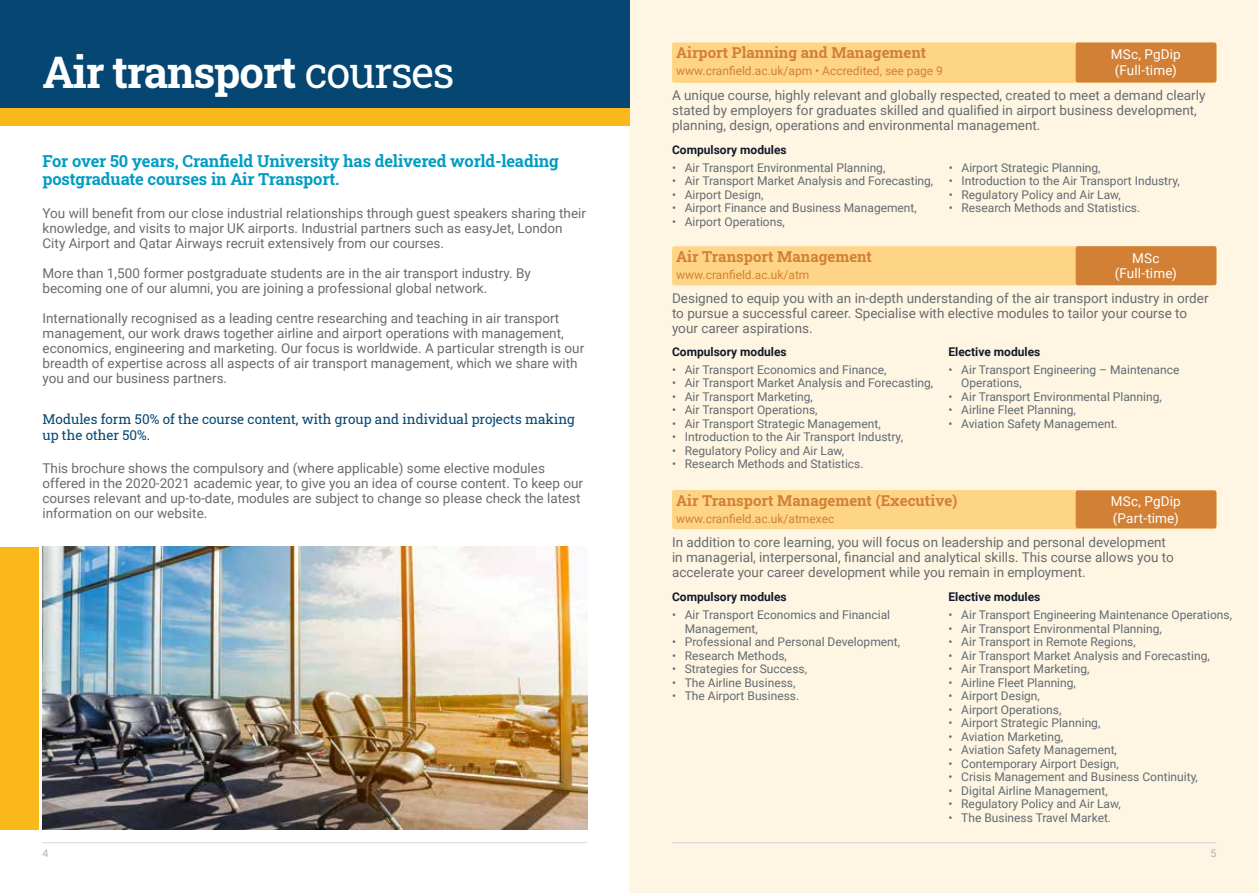
<style>
.page{position:relative;width:1259px;height:893px;background:#fff}
.page>*{position:absolute;margin:0;border:0;box-sizing:border-box;transform-origin:0 0}
.t1{font:700 43.5px "Roboto Slab";letter-spacing:-.03em;color:#fff}
.t2{font:700 16.5px/18px "Roboto Slab";letter-spacing:-.01em;color:#009dc3}
.t3{font:700 15px "Roboto Slab";color:#d28035}
.t4{font:13.5px/15px "Roboto";color:#676c6e}
.t5{font:13.5px/16.2px "Roboto Slab";color:#054772}
.t6{font:13.5px/15.8px "Roboto";letter-spacing:.01em;color:#fff}
.t7{font:12px/13.5px "Roboto";color:#616b71}
.t8{font:12px "Roboto";color:#d28035}
.t9{font:700 12px "Roboto";color:#111a2d}
.t10{font:10.5px "Roboto";color:#b1b0af}
.s1{font-weight:400}
</style>
<div class="page">
<div style="left:629px;top:0;width:630px;height:893px;background:#fff5e3"></div>
<div style="left:0;top:0;width:629px;height:115px;background:#054772"></div>
<div style="left:0;top:108px;width:629px;height:17px;background:#fbb81b"></div>
<div style="left:672px;top:43px;width:544px;height:40px;background:#fed587;border-radius:2px"></div>
<div style="left:1075px;top:43px;width:141px;height:39px;background:#d28035;border-radius:2px"></div>
<div style="left:672px;top:246px;width:544px;height:39px;background:#fed587;border-radius:2px"></div>
<div style="left:1075px;top:246px;width:141px;height:39px;background:#d28035;border-radius:2px"></div>
<div style="left:0;top:547px;width:39px;height:282px;background:#fbb81b"></div>
<img style="left:43px;top:547px;width:544px;height:282px">
<div style="left:672px;top:490px;width:544px;height:39px;background:#fed587;border-radius:2px"></div>
<div style="left:1075px;top:490px;width:141px;height:38px;background:#d28035;border-radius:2px"></div>
<hr style="left:43px;top:842px;width:544px;height:1px;background:#d3d6d8">
<hr style="left:672px;top:842px;width:544px;height:1px;background:#d3d6d8">
<h1 class="t1" style="left:43px;top:43px;width:413px">Air transport <span class="s1">courses</span></h1>
<p class="t2" style="left:43px;top:152px;width:518px">For over 50 years, Cranfield University has delivered world-leading postgraduate courses in Air Transport.</p>
<p class="t4" style="left:43px;top:205px;width:545px">You will benefit from our close industrial relationships through guest speakers sharing their knowledge, and visits to major UK airports. Industrial partners such as easyJet, London<br>City Airport and Qatar Airways recruit extensively from our courses.</p>
<p class="t4" style="left:43px;top:265px;width:490px">More than 1,500 former postgraduate students are in the air transport industry. By becoming one of our alumni, you are joining a professional global network.</p>
<p class="t4" style="left:43px;top:310px;width:543px">Internationally recognised as a leading centre researching and teaching in air transport management, our work draws together airline and airport operations with management, economics, engineering and marketing. Our focus is worldwide. A particular strength is our breadth of expertise across all aspects of air transport management, which we share with you and our business partners.</p>
<p class="t5" style="left:43px;top:411px;width:534px">Modules form 50% of the course content, with group and individual projects making up the other 50%.</p>
<p class="t4" style="left:43px;top:460px;width:542px">This brochure shows the compulsory and (where applicable) some elective modules offered in the 2020-2021 academic year, to give you an idea of course content. To keep our courses relevant and up-to-date, modules are subject to change so please check the latest information on our website.</p>
<p class="t3" style="left:676px;top:43px;width:251px">Airport Planning and Management</p>
<p class="t8" style="left:676px;top:63px;width:268px">www.cranfield.ac.uk/apm • Accredited, see page 9</p>
<p class="t4" style="left:672px;top:87px;width:535px">A unique course, highly relevant and globally respected, created to meet a demand clearly stated by employers for graduates skilled and qualified in airport business development, planning, design, operations and environmental management.</p>
<p class="t6" style="left:1110px;top:46px;width:72px">MSc, PgDip (Full-time)</p>
<p class="t9" style="left:672px;top:141px;width:116px">Compulsory modules</p>
<p class="t7" style="left:672px;top:160px;width:215px">• Air Transport Environmental Planning,</p>
<p class="t7" style="left:672px;top:174px;width:263px">• Air Transport Market Analysis and Forecasting,</p>
<p class="t7" style="left:672px;top:187px;width:93px">• Airport Design,</p>
<p class="t7" style="left:672px;top:201px;width:246px">• Airport Finance and Business Management,</p>
<p class="t7" style="left:672px;top:214px;width:114px">• Airport Operations,</p>
<p class="t7" style="left:948px;top:160px;width:153px">• Airport Strategic Planning,</p>
<p class="t7" style="left:948px;top:174px;width:232px">• Introduction to the Air Transport Industry,</p>
<p class="t7" style="left:948px;top:187px;width:174px">• Regulatory Policy and Air Law,</p>
<p class="t7" style="left:948px;top:201px;width:193px">• Research Methods and Statistics.</p>
<p class="t3" style="left:676px;top:246px;width:197px">Air Transport Management</p>
<p class="t8" style="left:676px;top:266px;width:135px">www.cranfield.ac.uk/atm</p>
<p class="t4" style="left:672px;top:291px;width:538px">Designed to equip you with an in-depth understanding of the air transport industry in order to pursue a successful career. Specialise with elective modules to tailor your course to your career aspirations.</p>
<p class="t6" style="left:1114px;top:249px;width:64px;text-align:center">MSc (Full-time)</p>
<p class="t9" style="left:672px;top:343px;width:116px">Compulsory modules</p>
<p class="t7" style="left:672px;top:362px;width:216px">• Air Transport Economics and Finance,</p>
<p class="t7" style="left:672px;top:376px;width:263px">• Air Transport Market Analysis and Forecasting,</p>
<p class="t7" style="left:672px;top:389px;width:142px">• Air Transport Marketing,</p>
<p class="t7" style="left:672px;top:403px;width:147px">• Air Transport Operations,</p>
<p class="t7" style="left:672px;top:416px;width:210px">• Air Transport Strategic Management,</p>
<p class="t7" style="left:672px;top:430px;width:232px">• Introduction to the Air Transport Industry,</p>
<p class="t7" style="left:672px;top:443px;width:174px">• Regulatory Policy and Air Law,</p>
<p class="t7" style="left:672px;top:457px;width:193px">• Research Methods and Statistics.</p>
<p class="t9" style="left:948px;top:343px;width:93px">Elective modules</p>
<p class="t7" style="left:961px;top:362px;width:220px;text-indent:-13px">• Air Transport Engineering – Maintenance<br>Operations,</p>
<p class="t7" style="left:948px;top:389px;width:215px">• Air Transport Environmental Planning,</p>
<p class="t7" style="left:948px;top:403px;width:129px">• Airline Fleet Planning,</p>
<p class="t7" style="left:948px;top:416px;width:171px">• Aviation Safety Management.</p>
<p class="t3" style="left:676px;top:490px;width:283px">Air Transport Management (Executive)</p>
<p class="t8" style="left:676px;top:510px;width:159px">www.cranfield.ac.uk/atmexec</p>
<p class="t4" style="left:672px;top:534px;width:503px">In addition to core learning, you will focus on leadership and personal development in managerial, interpersonal, financial and analytical skills. This course allows you to accelerate your career development while you remain in employment.</p>
<p class="t6" style="left:1110px;top:493px;width:72px;line-height:16.5px">MSc, PgDip (Part-time)</p>
<p class="t9" style="left:672px;top:589px;width:116px">Compulsory modules</p>
<p class="t7" style="left:685px;top:608px;width:207px;text-indent:-13px">• Air Transport Economics and Financial<br>Management,</p>
<p class="t7" style="left:672px;top:635px;width:230px">• Professional and Personal Development,</p>
<p class="t7" style="left:672px;top:648px;width:116px">• Research Methods,</p>
<p class="t7" style="left:672px;top:662px;width:137px">• Strategies for Success,</p>
<p class="t7" style="left:672px;top:675px;width:125px">• The Airline Business,</p>
<p class="t7" style="left:672px;top:689px;width:129px">• The Airport Business.</p>
<p class="t9" style="left:948px;top:589px;width:93px">Elective modules</p>
<p class="t7" style="left:948px;top:608px;width:285px">• Air Transport Engineering Maintenance Operations,</p>
<p class="t7" style="left:948px;top:621px;width:215px">• Air Transport Environmental Planning,</p>
<p class="t7" style="left:948px;top:635px;width:189px">• Air Transport in Remote Regions,</p>
<p class="t7" style="left:948px;top:648px;width:263px">• Air Transport Market Analysis and Forecasting,</p>
<p class="t7" style="left:948px;top:662px;width:142px">• Air Transport Marketing,</p>
<p class="t7" style="left:948px;top:675px;width:129px">• Airline Fleet Planning,</p>
<p class="t7" style="left:948px;top:689px;width:93px">• Airport Design,</p>
<p class="t7" style="left:948px;top:702px;width:114px">• Airport Operations,</p>
<p class="t7" style="left:948px;top:716px;width:153px">• Airport Strategic Planning,</p>
<p class="t7" style="left:948px;top:729px;width:116px">• Aviation Marketing,</p>
<p class="t7" style="left:948px;top:743px;width:170px">• Aviation Safety Management,</p>
<p class="t7" style="left:948px;top:756px;width:172px">• Contemporary Airport Design,</p>
<p class="t7" style="left:948px;top:770px;width:251px">• Crisis Management and Business Continuity,</p>
<p class="t7" style="left:948px;top:783px;width:161px">• Digital Airline Management,</p>
<p class="t7" style="left:948px;top:797px;width:174px">• Regulatory Policy and Air Law,</p>
<p class="t7" style="left:948px;top:810px;width:164px">• The Business Travel Market.</p>
<p class="t10" style="left:43px;top:845px;width:7px">4</p>
<p class="t10" style="left:1210px;top:845px;width:7px">5</p>
</div>
